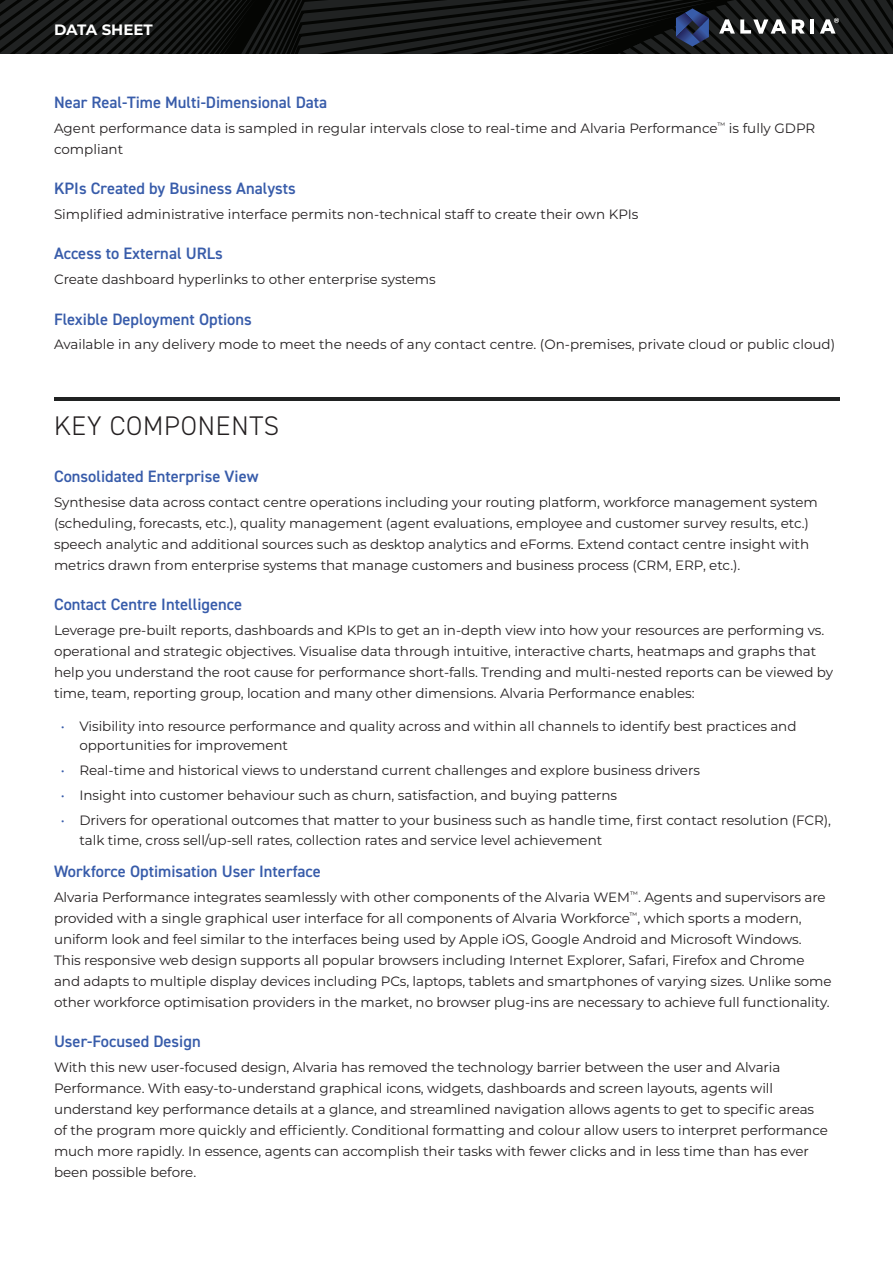
<style>
.page{position:relative;width:893px;height:1263px;background:#fff}
.page>*{position:absolute;margin:0;border:0;box-sizing:border-box;transform-origin:0 0}
.Subhead_Black_All_Ca{font:300 27px "DIN2014";letter-spacing:.03em;color:#231f20}
.Subhead_Blue{font:600 16.5px "DIN2014";color:#385caa}
.t1{font:700 15px "Montserrat";color:#fff}
.Body{font:13.5px/21px "Montserrat";letter-spacing:-.005em;color:#231f20}
.s1{color:#385caa}
</style>
<div class="page">
<svg style="left:0;top:0;width:893px;height:54px;background:#131514"></svg>
<svg style="left:719px;top:19px;width:67px;height:15px"></svg>
<svg style="left:792px;top:19px;width:13px;height:15px"></svg>
<hr style="left:810px;top:19px;width:4px;height:15px;background:#fff">
<svg style="left:676px;top:8px;width:33px;height:39px"></svg>
<svg style="left:820px;top:18px;width:19px;height:16px"></svg>
<hr style="left:55px;top:397px;width:785px;height:3px;background:#202222">
<p class="t1" style="left:54px;top:18px;width:100px">DATA SHEET</p>
<p class="Subhead_Blue" style="left:54px;top:92px;width:275px">Near Real-Time Multi-Dimensional Data</p>
<p class="Body" style="left:54px;top:117px;width:763px">Agent performance data is sampled in regular intervals close to real-time and Alvaria Performance<sup>™</sup> is fully GDPR compliant</p>
<p class="Subhead_Blue" style="left:54px;top:178px;width:243px">KPIs Created by Business Analysts</p>
<p class="Body" style="left:54px;top:203px;width:586px">Simplified administrative interface permits non-technical staff to create their own KPIs</p>
<p class="Subhead_Blue" style="left:54px;top:243px;width:170px">Access to External URLs</p>
<p class="Body" style="left:54px;top:268px;width:383px">Create dashboard hyperlinks to other enterprise systems</p>
<p class="Subhead_Blue" style="left:54px;top:308px;width:199px">Flexible Deployment Options</p>
<p class="Body" style="left:54px;top:333px;width:783px">Available in any delivery mode to meet the needs of any contact centre. (On-premises, private cloud or public cloud)</p>
<p class="Subhead_Black_All_Ca" style="left:54px;top:409px;width:227px">KEY COMPONENTS</p>
<p class="Subhead_Blue" style="left:54px;top:466px;width:206px">Consolidated Enterprise View</p>
<p class="Body" style="left:54px;top:491px;width:765px">Synthesise data across contact centre operations including your routing platform, workforce management system (scheduling, forecasts, etc.), quality management (agent evaluations, employee and customer survey results, etc.) speech analytic and additional sources such as desktop analytics and eForms. Extend contact centre insight with metrics drawn from enterprise systems that manage customers and business process (CRM, ERP, etc.).</p>
<p class="Subhead_Blue" style="left:54px;top:594px;width:190px">Contact Centre Intelligence</p>
<p class="Body" style="left:54px;top:619px;width:781px">Leverage pre-built reports, dashboards and KPIs to get an in-depth view into how your resources are performing vs. operational and strategic objectives. Visualise data through intuitive, interactive charts, heatmaps and graphs that help you understand the root cause for performance short-falls. Trending and multi-nested reports can be viewed by time, team, reporting group, location and many other dimensions. Alvaria Performance enables:</p>
<p class="Body" style="left:80px;top:716px;width:719px;line-height:19.5px;text-indent:-19px"><span class="s1">•</span> Visibility into resource performance and quality across and within all channels to identify best practices and opportunities for improvement</p>
<p class="Body" style="left:61px;top:759px;width:641px"><span class="s1">•</span> Real-time and historical views to understand current challenges and explore business drivers</p>
<p class="Body" style="left:61px;top:784px;width:558px"><span class="s1">•</span> Insight into customer behaviour such as churn, satisfaction, and buying patterns</p>
<p class="Body" style="left:80px;top:810px;width:753px;line-height:19.5px;text-indent:-19px"><span class="s1">•</span> Drivers for operational outcomes that matter to your business such as handle time, first contact resolution (FCR), talk time, cross sell/up-sell rates, collection rates and service level achievement</p>
<p class="Subhead_Blue" style="left:54px;top:860px;width:268px">Workforce Optimisation User Interface</p>
<p class="Body" style="left:54px;top:886px;width:779px">Alvaria Performance integrates seamlessly with other components of the Alvaria WEM<sup>™</sup>. Agents and supervisors are provided with a single graphical user interface for all components of Alvaria Workforce<sup>™</sup>, which sports a modern, uniform look and feel similar to the interfaces being used by Apple iOS, Google Android and Microsoft Windows.<br>This responsive web design supports all popular browsers including Internet Explorer, Safari, Firefox and Chrome and adapts to multiple display devices including PCs, laptops, tablets and smartphones of varying sizes. Unlike some other workforce optimisation providers in the market, no browser plug-ins are necessary to achieve full functionality.</p>
<p class="Subhead_Blue" style="left:54px;top:1030px;width:148px">User-Focused Design</p>
<p class="Body" style="left:54px;top:1056px;width:775px">With this new user-focused design, Alvaria has removed the technology barrier between the user and Alvaria Performance. With easy-to-understand graphical icons, widgets, dashboards and screen layouts, agents will understand key performance details at a glance, and streamlined navigation allows agents to get to specific areas of the program more quickly and efficiently. Conditional formatting and colour allow users to interpret performance much more rapidly. In essence, agents can accomplish their tasks with fewer clicks and in less time than has ever been possible before.</p>
</div>
